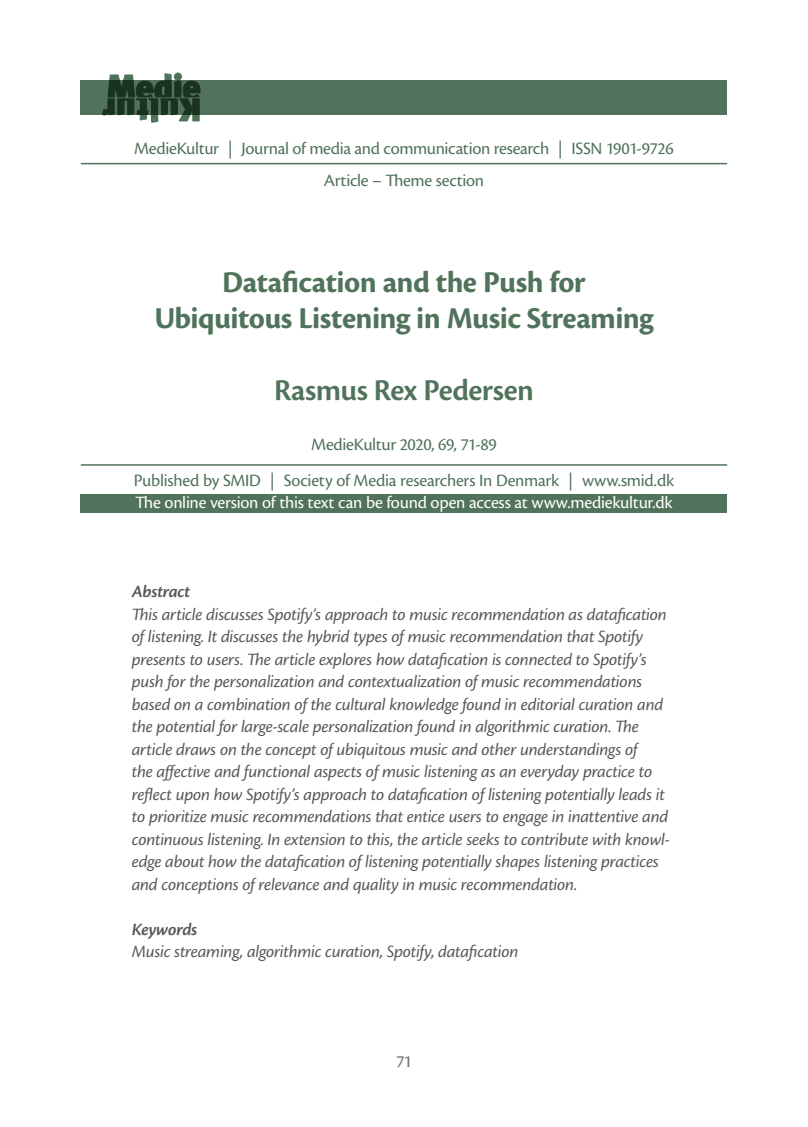
<style>
.page{position:relative;width:808px;height:1127px;background:#fff}
.page>*{position:absolute;margin:0;border:0;box-sizing:border-box;transform-origin:0 0}
.t1{font:700 31.5px/36px "Cronos Pro";letter-spacing:-.02em;color:#51735b;text-align:center}
.t2{font:600 31.5px "Cronos Pro";letter-spacing:-.02em;color:#51735b}
.t3{font:italic 18px/22.5px "Cronos Pro";letter-spacing:-.015em;color:#57585a}
.t4{font:18px/31.2px "Cronos Pro";letter-spacing:-.015em;color:#51735b;text-align:center}
.t5{font:18px "Cronos Pro";letter-spacing:-.015em;color:#fff}
.t6{font:italic 600 18px "Cronos Pro";letter-spacing:-.015em;color:#57585a}
.t7{font:18px "Cronos Pro";color:#6c6d70}
</style>
<div class="page">
<hr style="left:81px;top:163px;width:646px;height:1px;background:#51735b">
<hr style="left:81px;top:464px;width:646px;height:2px;background:#51735b">
<div style="left:81px;top:494px;width:646px;height:18px;background:#51735b"></div>
<div style="left:81px;top:81px;width:646px;height:34px;background:#51735b"></div>
<svg style="left:102px;top:73px;width:98px;height:49px"></svg>
<p class="t4" style="left:134px;top:133px;width:541px">MedieKultur | Journal of media and communication research | ISSN 1901-9726<br>Article – Theme section</p>
<h1 class="t1" style="left:154px;top:265px;width:501px">Datafication and the Push for<br>Ubiquitous Listening in Music Streaming</h1>
<h1 class="t2" style="left:274px;top:372px;width:261px">Rasmus Rex Pedersen</h1>
<p class="t4" style="left:311px;top:429px;width:187px">MedieKultur 2020, 69, 71-89</p>
<p class="t4" style="left:134px;top:464px;width:542px">Published by SMID | Society of Media researchers In Denmark | www.smid.dk</p>
<p class="t5" style="left:135px;top:492px;width:539px">The online version of this text can be found open access at www.mediekultur.dk</p>
<p class="t6" style="left:132px;top:581px;width:60px">Abstract</p>
<p class="t3" style="left:132px;top:603px;width:539px">This article discusses Spotify’s approach to music recommendation as datafication of listening. It discusses the hybrid types of music recommendation that Spotify presents to users. The article explores how datafication is connected to Spotify’s push for the personalization and contextualization of music recommendations based on a combination of the cultural knowledge found in editorial curation and the potential for large-scale personalization found in algorithmic curation. The article draws on the concept of ubiquitous music and other understandings of<br>the affective and functional aspects of music listening as an everyday practice to reflect upon how Spotify’s approach to datafication of listening potentially leads it to prioritize music recommendations that entice users to engage in inattentive and continuous listening. In extension to this, the article seeks to contribute with knowl&shy;edge about how the datafication of listening potentially shapes listening practices and conceptions of relevance and quality in music recommendation.</p>
<p class="t6" style="left:132px;top:919px;width:67px">Keywords</p>
<p class="t3" style="left:132px;top:940px;width:388px">Music streaming, algorithmic curation, Spotify, datafication</p>
<p class="t7" style="left:396px;top:1051px;width:17px">71</p>
</div>
